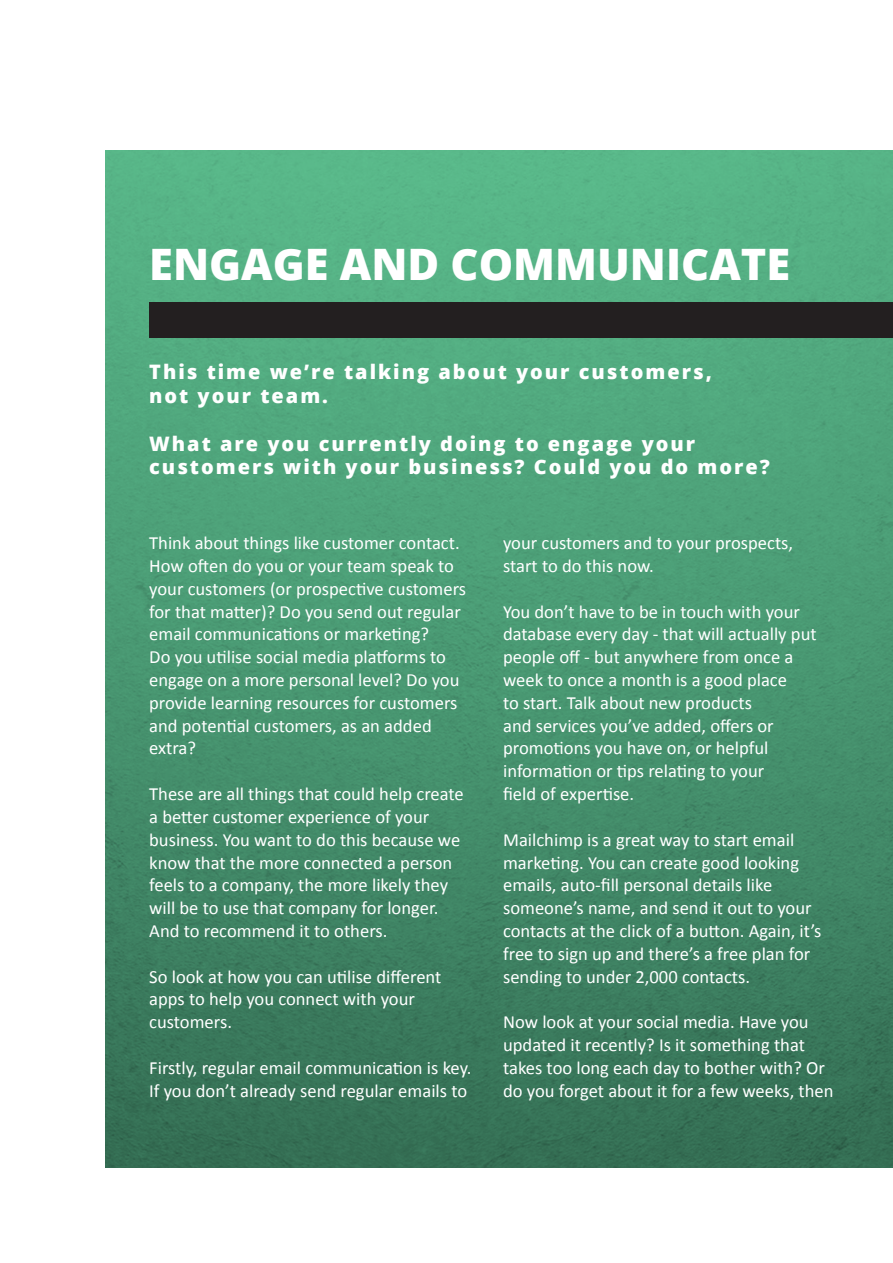
<style>
.page{position:relative;width:893px;height:1263px;background:#fff}
.page>*{position:absolute;margin:0;border:0;box-sizing:border-box;transform-origin:0 0}
.t1{font:800 43.35px "Open Sans";color:#fff}
.t2{font:800 19.95px/24px "Open Sans";letter-spacing:.1em;color:#fff}
.t3{font:18.6px/22.8px "Calibri";color:#fff}
</style>
<div class="page">
<div style="left:105px;top:150px;width:788px;height:1018px;background:linear-gradient(to bottom,#5abc8c,#357055)"></div>
<div style="left:149px;top:302px;width:744px;height:35px;background:#231f20"></div>
<h1 class="t1" style="left:149px;top:232px;width:642px">ENGAGE AND COMMUNICATE</h1>
<p class="t2" style="left:149px;top:358px;width:564px">This time we’re talking about your customers, not your team.</p>
<p class="t2" style="left:149px;top:430px;width:622px">What are you currently doing to engage your customers with your business? Could you do more?</p>
<p class="t3" style="left:149px;top:532px;width:318px">Think about things like customer contact.<br>How often do you or your team speak to your customers (or prospective customers for that matter)? Do you send out regular email communications or marketing?<br>Do you utilise social media platforms to engage on a more personal level? Do you provide learning resources for customers and potential customers, as an added extra?</p>
<p class="t3" style="left:149px;top:782px;width:316px">These are all things that could help create a better customer experience of your business. You want to do this because we know that the more connected a person feels to a company, the more likely they will be to use that company for longer.<br>And to recommend it to others.</p>
<p class="t3" style="left:149px;top:965px;width:294px">So look at how you can utilise different apps to help you connect with your customers.</p>
<p class="t3" style="left:149px;top:1056px;width:324px">Firstly, regular email communication is key.<br>If you don’t already send regular emails to</p>
<p class="t3" style="left:503px;top:532px;width:292px">your customers and to your prospects, start to do this now.</p>
<p class="t3" style="left:503px;top:600px;width:315px">You don’t have to be in touch with your database every day - that will actually put people off - but anywhere from once a week to once a month is a good place<br>to start. Talk about new products<br>and services you’ve added, offers or promotions you have on, or helpful information or tips relating to your<br>field of expertise.</p>
<p class="t3" style="left:503px;top:828px;width:320px">Mailchimp is a great way to start email marketing. You can create good looking emails, auto-fill personal details like someone’s name, and send it out to your contacts at the click of a button. Again, it’s free to sign up and there’s a free plan for sending to under 2,000 contacts.</p>
<p class="t3" style="left:503px;top:1011px;width:332px">Now look at your social media. Have you updated it recently? Is it something that takes too long each day to bother with? Or do you forget about it for a few weeks, then</p>
</div>
